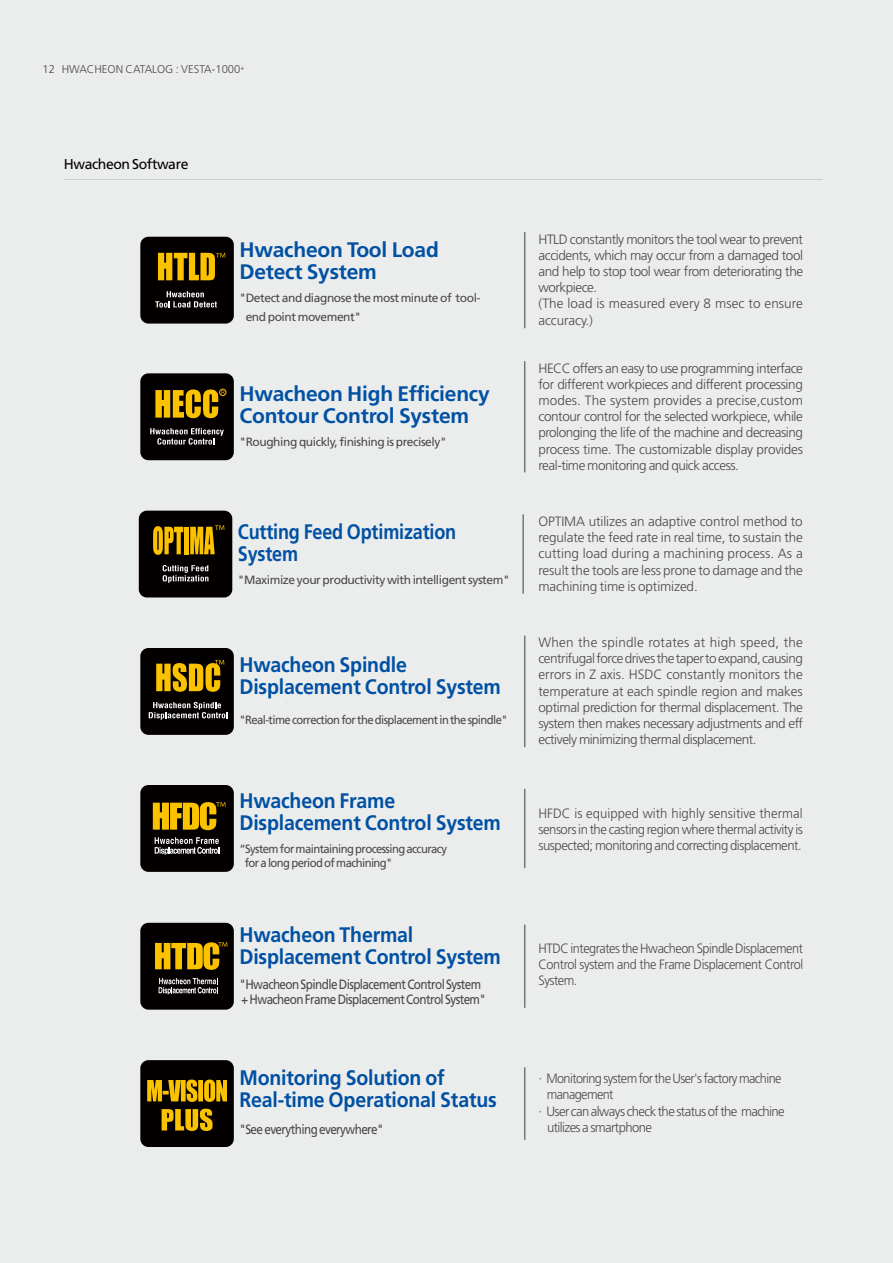
<style>
.page{position:relative;width:893px;height:1263px;background:#ebecec}
.page>*{position:absolute;margin:0;border:0;box-sizing:border-box;transform-origin:0 0}
.t1{font:700 21px/21.9px "Frutiger";letter-spacing:-.01em;color:#0050a3;scale:.93 1}
.t2{font:700 21px/21.9px "Frutiger";letter-spacing:-.01em;color:#0050a3}
.t3{font:700 21px/21.9px "Frutiger";letter-spacing:-.01em;color:#0050a3;scale:.86 1}
.t4{font:14.25px "Frutiger";letter-spacing:-.03em;color:#000}
.t5{font:300 13.5px/16.2px "Frutiger";letter-spacing:-.035em;color:#4c4948;text-align:justify}
.t6{font:13.5px "Frutiger";letter-spacing:-.05em;color:#4c4948;scale:.87 1}
.t7{font:300 13.5px/16.2px "Frutiger";letter-spacing:-.035em;color:#4c4948;scale:.94 1}
.t8{font:12px/19.5px "Frutiger";letter-spacing:-.035em;color:#4c4948}
.t9{font:12px "Frutiger";letter-spacing:-.035em;color:#4c4948;scale:.94 1}
.t10{font:300 11.25px "Frutiger";color:#4c4948}
</style>
<div class="page">
<div style="left:140px;top:237px;width:94px;height:87px;background:#040000;border-radius:8px"></div>
<svg style="left:155px;top:291px;width:62px;height:17px"></svg>
<svg style="left:158px;top:253px;width:67px;height:27px"></svg>
<div style="left:140px;top:373px;width:94px;height:87px;background:#040000;border-radius:8px"></div>
<svg style="left:155px;top:389px;width:70px;height:29px"></svg>
<div style="left:219px;top:389px;width:7px;height:7px;border:1px solid #f9b900;border-radius:50%"></div>
<svg style="left:150px;top:428px;width:74px;height:17px"></svg>
<div style="left:139px;top:511px;width:93px;height:86px;background:#040000;border-radius:8px"></div>
<svg style="left:153px;top:526px;width:30px;height:29px"></svg>
<div style="left:184px;top:527px;width:5px;height:27px;background:#fbc200"></div>
<svg style="left:190px;top:525px;width:34px;height:29px"></svg>
<svg style="left:163px;top:565px;width:46px;height:18px"></svg>
<div style="left:140px;top:648px;width:94px;height:87px;background:#040000;border-radius:8px"></div>
<svg style="left:149px;top:702px;width:79px;height:18px"></svg>
<svg style="left:156px;top:660px;width:68px;height:32px"></svg>
<div style="left:140px;top:785px;width:94px;height:87px;background:#040000;border-radius:8px"></div>
<svg style="left:153px;top:802px;width:73px;height:28px"></svg>
<svg style="left:155px;top:837px;width:64px;height:18px"></svg>
<div style="left:140px;top:923px;width:94px;height:87px;background:#040000;border-radius:8px"></div>
<svg style="left:155px;top:942px;width:72px;height:28px"></svg>
<svg style="left:159px;top:978px;width:59px;height:16px"></svg>
<div style="left:140px;top:1060px;width:94px;height:87px;background:#040000;border-radius:8px"></div>
<svg style="left:162px;top:1108px;width:51px;height:23px"></svg>
<svg style="left:147px;top:1079px;width:80px;height:23px"></svg>
<hr style="left:64px;top:179px;width:758px;height:1px;background:#000">
<hr style="left:524px;top:232px;width:1px;height:96px;background:#000">
<hr style="left:524px;top:361px;width:1px;height:111px;background:#000">
<hr style="left:522px;top:514px;width:2px;height:80px;background:#000">
<hr style="left:524px;top:789px;width:1px;height:79px;background:#000">
<hr style="left:524px;top:924px;width:1px;height:84px;background:#000">
<hr style="left:524px;top:1067px;width:1px;height:73px;background:#000">
<hr style="left:524px;top:636px;width:1px;height:111px;background:#000">
<p class="t10" style="left:43px;top:63px;width:14px">12</p>
<p class="t10" style="left:62px;top:63px;width:184px">HWACHEON CATALOG : VESTA-1000<sup>+</sup></p>
<p class="t4" style="left:64px;top:156px;width:126px">Hwacheon Software</p>
<h1 class="t2" style="left:239px;top:238px;width:201px">Hwacheon Tool Load<br>Detect System</h1>
<p class="t8" style="left:246px;top:288px;width:236px;text-indent:-6px">"Detect and diagnose the most minute of tool&shy;end point movement"</p>
<h1 class="t2" style="left:239px;top:383px;width:252px">Hwacheon High Efficiency<br>Contour Control System</h1>
<p class="t8" style="left:239px;top:432px;width:209px">"Roughing quickly, finishing is precisely"</p>
<h1 class="t3" style="left:238px;top:520px;width:255px">Cutting Feed Optimization<br>System</h1>
<p class="t8" style="left:238px;top:570px;width:273px">"Maximize your productivity with intelligent system"</p>
<h1 class="t1" style="left:239px;top:654px;width:283px">Hwacheon Spindle<br>Displacement Control System</h1>
<p class="t9" style="left:239px;top:713px;width:287px">"Real-time correction for the displacement in the spindle"</p>
<h1 class="t1" style="left:239px;top:789px;width:283px">Hwacheon Frame<br>Displacement Control System</h1>
<p class="t5" style="left:538px;top:231px;width:266px;text-align:left">HTLD constantly monitors the tool wear to prevent accidents, which may occur from a damaged tool and help to stop tool wear from deteriorating the workpiece.<br>(The load is measured every 8 msec to ensure accuracy.)</p>
<p class="t5" style="left:538px;top:360px;width:266px">HECC offers an easy to use programming interface for different workpieces and different processing modes. The system provides a precise,custom contour control for the selected workpiece, while prolonging the life of the machine and decreasing process time. The customizable display provides real-time monitoring and quick access.</p>
<p class="t5" style="left:538px;top:513px;width:266px">OPTIMA utilizes an adaptive control method to regulate the feed rate in real time, to sustain the cutting load during a machining process. As a result the tools are less prone to damage and the machining time is optimized.</p>
<p class="t5" style="left:538px;top:634px;width:266px">When the spindle rotates at high speed, the centrifugal force drives the taper to expand, causing errors in Z axis. HSDC constantly monitors the temperature at each spindle region and makes optimal prediction for thermal displacement. The system then makes necessary adjustments and eff ectively minimizing thermal displacement.</p>
<p class="t5" style="left:538px;top:805px;width:266px">HFDC is equipped with highly sensitive thermal sensors in the casting region where thermal activity is</p>
<p class="t9" style="left:239px;top:841px;width:222px">“System for maintaining processing accuracy</p>
<p class="t5" style="left:538px;top:837px;width:265px">suspected; monitoring and correcting displacement.</p>
<p class="t9" style="left:245px;top:856px;width:159px">for a long period of machining"</p>
<h1 class="t1" style="left:239px;top:924px;width:283px">Hwacheon Thermal<br>Displacement Control System</h1>
<p class="t7" style="left:538px;top:940px;width:283px">HTDC integrates the Hwacheon Spindle Displacement<br>Control system and the Frame Displacement Control</p>
<p class="t6" style="left:239px;top:976px;width:279px">"Hwacheon Spindle Displacement Control System</p>
<p class="t7" style="left:538px;top:972px;width:43px">System.</p>
<p class="t6" style="left:241px;top:991px;width:283px">+ Hwacheon Frame Displacement Control System"</p>
<h1 class="t1" style="left:239px;top:1067px;width:278px">Monitoring Solution of<br>Real-time Operational Status</h1>
<p class="t6" style="left:239px;top:1121px;width:167px">"See everything everywhere"</p>
<p class="t5" style="left:538px;top:1070px;width:245px">· Monitoring system for the User's factory machine</p>
<p class="t7" style="left:547px;top:1086px;width:73px">management</p>
<p class="t5" style="left:538px;top:1103px;width:248px">· User can always check the status of the machine</p>
<p class="t5" style="left:547px;top:1119px;width:106px">utilizes a smartphone</p>
</div>
